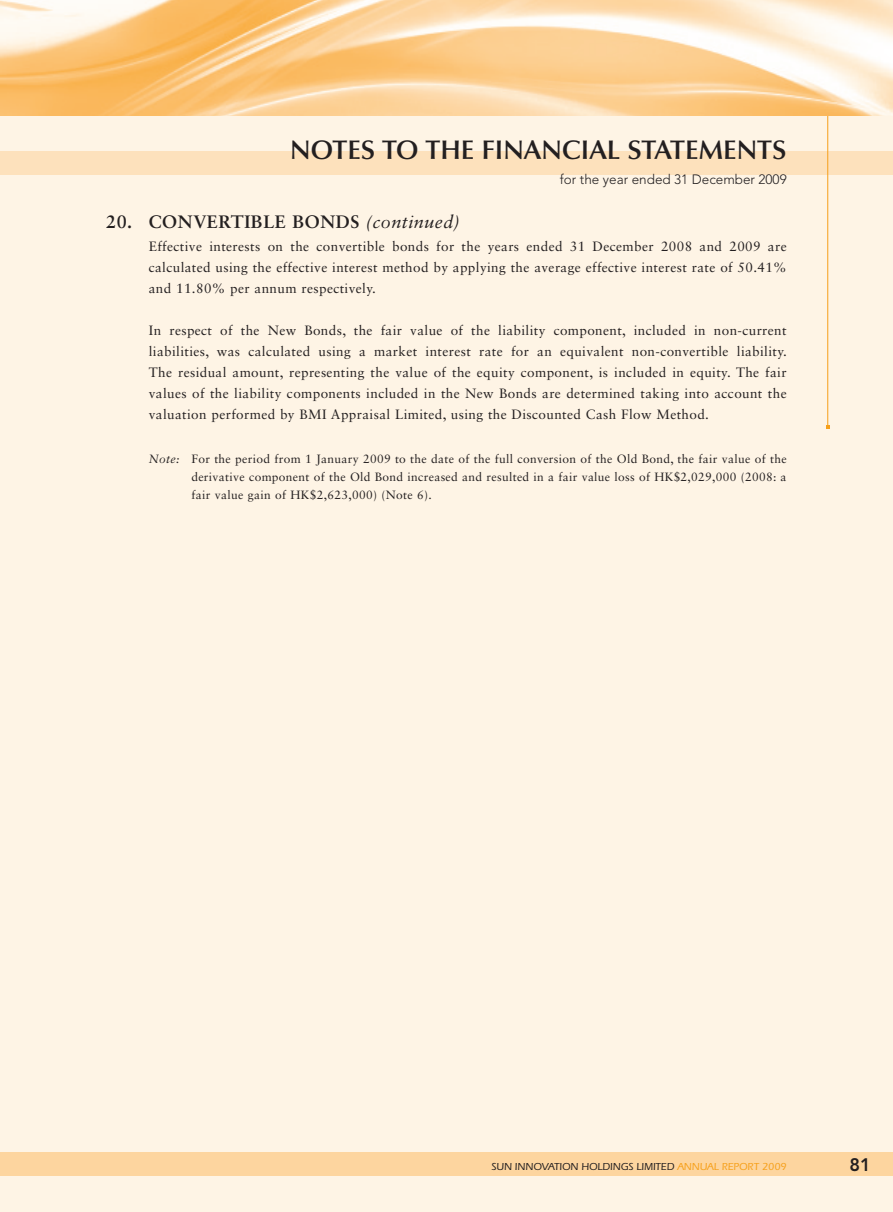
<style>
.page{position:relative;width:893px;height:1212px;background:#fef4e5}
.page>*{position:absolute;margin:0;border:0;box-sizing:border-box;transform-origin:0 0}
.t1{font:600 27px "Optima LT Std";color:#231f20}
.t2{font:700 18px "Sabon LT Std";letter-spacing:.03em;color:#231f20}
.t3{font:800 18px "Avenir LT Std";color:#231f20}
.t4{font:13.5px/21px "Sabon LT Std";letter-spacing:.03em;color:#231f20;text-align:justify}
.t5{font:300 13.5px "Avenir LT Std";color:#231f20}
.t6{font:12px/18px "Sabon LT Std";letter-spacing:.025em;color:#231f20;text-align:justify}
.t7{font:500 10.5px "ITC Eras Std";color:#231f20}
.s1{font-weight:400;font-style:italic}
.s2{font-style:italic}
.s3{color:#f6a01b}
</style>
<div class="page">
<div style="left:0;top:151px;width:893px;height:23px;background:#fde1bc"></div>
<hr style="left:827px;top:0;width:1px;height:427px;background:#f6a01b">
<img style="left:0;top:0;width:893px;height:116px">
<div style="left:0;top:1152px;width:893px;height:24px;background:#fdd59f"></div>
<h1 class="t1" style="left:290px;top:133px;width:498px">NOTES TO THE FINANCIAL STATEMENTS</h1>
<p class="t5" style="left:560px;top:171px;width:228px">for the year ended 31 December 2009</p>
<h2 class="t2" style="left:106px;top:211px;width:355px">20. CONVERTIBLE BONDS <span class="s1">(continued)</span></h2>
<p class="t4" style="left:149px;top:236px;width:639px">Effective interests on the convertible bonds for the years ended 31 December 2008 and 2009 are calculated using the effective interest method by applying the average effective interest rate of 50.41% and 11.80% per annum respectively.</p>
<p class="t4" style="left:149px;top:320px;width:640px">In respect of the New Bonds, the fair value of the liability component, included in non-current liabilities, was calculated using a market interest rate for an equivalent non-convertible liability.<br>The residual amount, representing the value of the equity component, is included in equity. The fair values of the liability components included in the New Bonds are determined taking into account the valuation performed by BMI Appraisal Limited, using the Discounted Cash Flow Method.</p>
<p class="t6" style="left:191px;top:449px;width:597px;text-indent:-43px"><span class="s2">Note:</span> For the period from 1 January 2009 to the date of the full conversion of the Old Bond, the fair value of the derivative component of the Old Bond increased and resulted in a fair value loss of HK$2,029,000 (2008: a fair value gain of HK$2,623,000) (Note 6).</p>
<p class="t7" style="left:491px;top:1160px;width:297px">SUN INNOVATION HOLDINGS LIMITED <span class="s3">ANNUAL REPORT 2009</span></p>
<h2 class="t3" style="left:849px;top:1154px;width:23px">81</h2>
</div>
